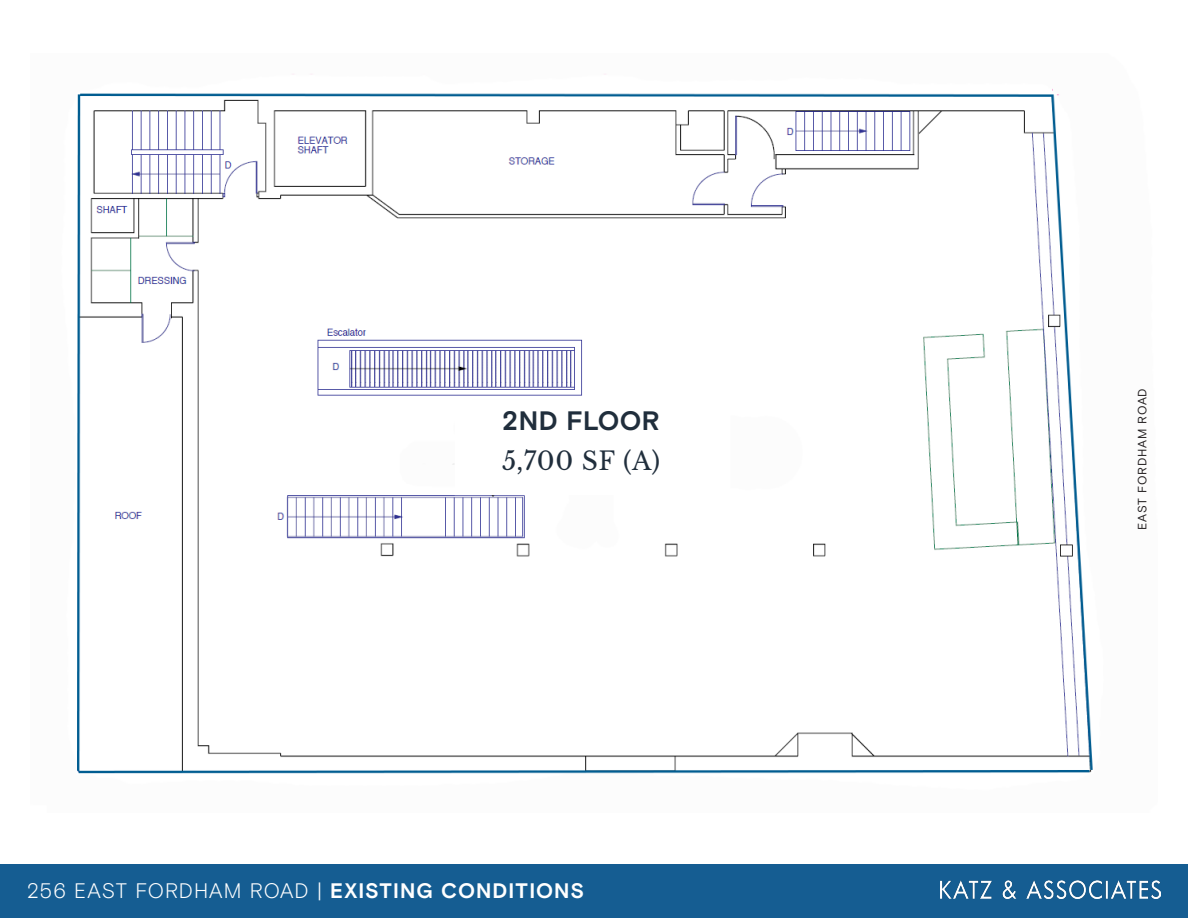
<style>
.page{position:relative;width:1188px;height:918px;background:#fff}
.page>*{position:absolute;margin:0;border:0;box-sizing:border-box;transform-origin:0 0}
.t1{font:700 26.7px "Basis Grotesque Pro";letter-spacing:.015em;color:#202e3c}
.t2{font:25.05px "Libre Baskerville";color:#202e3c}
.t3{font:300 21px "Basis Grotesque Pro";letter-spacing:.045em;color:#fff}
.t4{font:12.15px "Basis Grotesque Pro";letter-spacing:.065em;color:#231f20}
.s1{font-weight:700}
</style>
<div class="page">
<img style="left:77px;top:74px;width:1016px;height:700px">
<div style="left:0;top:864px;width:1188px;height:54px;background:#155d92"></div>
<img style="left:940px;top:881px;width:221px;height:17px">
<svg style="left:455px;top:399px;width:276px;height:104px"></svg>
<p class="t1" style="left:503px;top:405px;width:159px">2ND FLOOR</p>
<p class="t2" style="left:502px;top:446px;width:160px">5,700 SF (A)</p>
<p class="t3" style="left:27px;top:879px;width:559px">256 EAST FORDHAM ROAD | <span class="s1">EXISTING CONDITIONS</span></p>
<p class="t4" style="left:1135px;top:530px;width:143px;rotate:-90deg">EAST FORDHAM ROAD</p>
</div>
